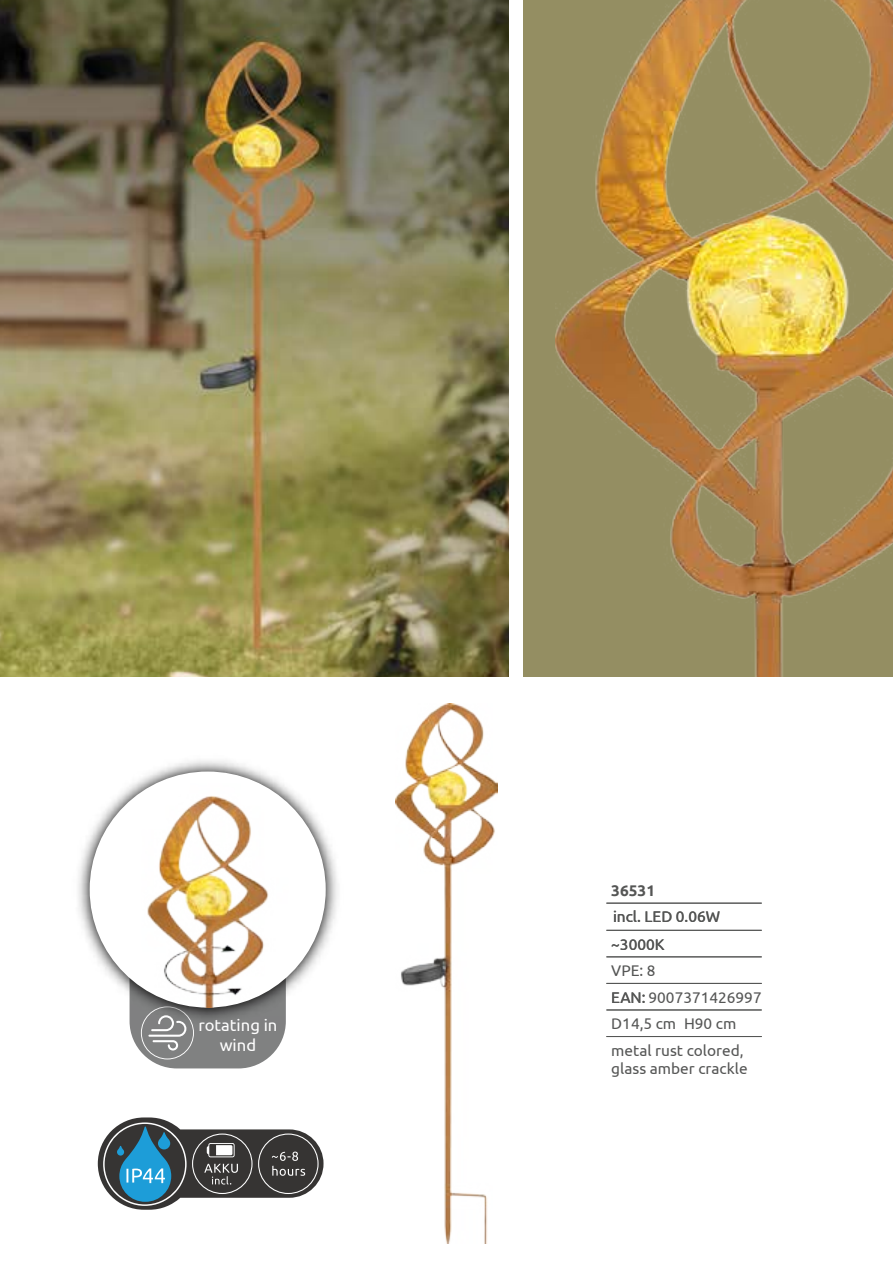
<style>
.page{position:relative;width:893px;height:1263px;background:#fff}
.page>*{position:absolute;margin:0;border:0;box-sizing:border-box;transform-origin:0 0}
.t1{font:16.65px/20px "Ubuntu";color:#fff;text-align:center}
.t2{font:15.45px/27.2px "Ubuntu";color:#555655}
.t3{font:700 15.45px "Ubuntu";color:#555655}
</style>
<div class="page">
<div style="left:524px;top:0;width:369px;height:676px;background:#948e62"></div>
<img style="left:0;top:0;width:508px;height:676px">
<svg style="left:130px;top:1029px;width:156px;height:39px"></svg>
<img style="left:78px;top:760px;width:260px;height:269px">
<div style="left:90px;top:771px;width:236px;height:236px;background:#fff;border-radius:50%"></div>
<img style="left:120px;top:784px;width:176px;height:223px">
<img style="left:556px;top:0;width:337px;height:676px">
<img style="left:395px;top:703px;width:103px;height:540px">
<hr style="left:606px;top:903px;width:156px;height:1px;background:#555655">
<hr style="left:606px;top:930px;width:156px;height:1px;background:#555655">
<hr style="left:606px;top:956px;width:156px;height:1px;background:#555655">
<hr style="left:606px;top:983px;width:156px;height:1px;background:#555655">
<hr style="left:606px;top:1009px;width:156px;height:1px;background:#555655">
<hr style="left:606px;top:1036px;width:156px;height:1px;background:#555655">
<svg style="left:98px;top:1117px;width:226px;height:93px"></svg>
<p class="t1" style="left:198px;top:1015px;width:81px">rotating in wind</p>
<p class="t3" style="left:611px;top:881px;width:45px">36531</p>
<p class="t2" style="left:611px;top:902px;width:110px">incl. LED 0.06W ~3000K<br>VPE: 8</p>
<p class="t2" style="left:611px;top:983px;width:152px">EAN: 9007371426997</p>
<p class="t2" style="left:611px;top:1010px;width:134px;line-height:26.5px">D14,5 cm H90 cm metal rust colored,</p>
<p class="t2" style="left:611px;top:1055px;width:138px">glass amber crackle</p>
</div>
